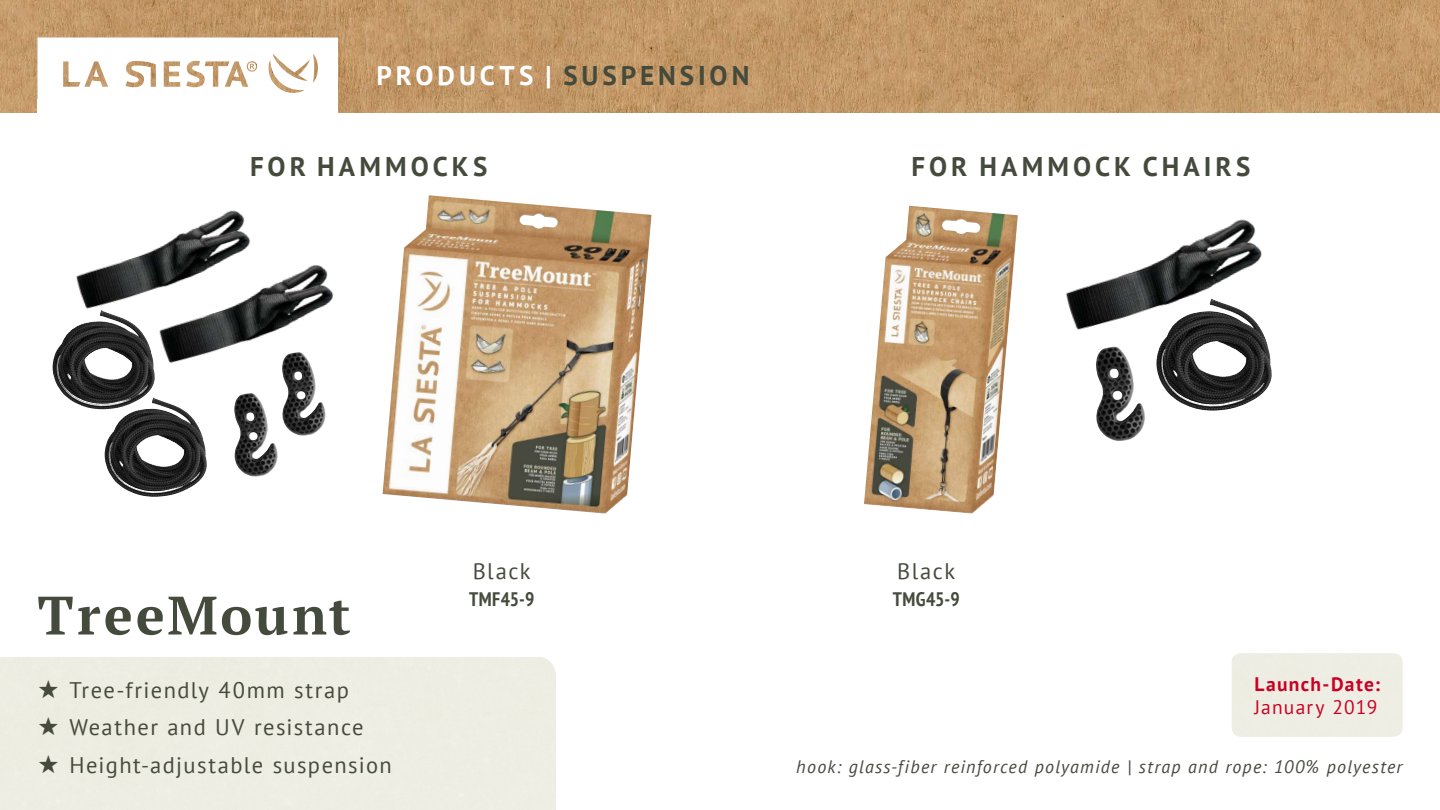
<style>
.page{position:relative;width:1440px;height:810px;background:#fff}
.page>*{position:absolute;margin:0;border:0;box-sizing:border-box;transform-origin:0 0}
.t1{font:700 54px "PT Serif";letter-spacing:.05em;color:#444a3c}
.t2{font:700 27px "PT Sans";letter-spacing:.15em;color:#444a3c}
.t3{font:22.5px "PT Sans";letter-spacing:.065em;color:#444a3c}
.t4{font:700 condensed 19.5px "PT Sans";letter-spacing:.025em;color:#444a3c}
.t5{font:700 19.5px "PT Sans";letter-spacing:.07em;color:#ca0023}
.t6{font:19.5px "PT Sans";letter-spacing:.06em;color:#ca0023}
.t7{font:italic 18px "PT Sans";letter-spacing:.065em;color:#444a3c}
.s1{color:#fff}
</style>
<div class="page">
<img style="left:0;top:0;width:1440px;height:113px">
<svg style="left:38px;top:38px;width:300px;height:61px"></svg>
<div style="left:38px;top:99px;width:300px;height:41px;background:#fff"></div>
<img style="left:282px;top:376px;width:44px;height:60px">
<img style="left:234px;top:393px;width:44px;height:84px">
<img style="left:53px;top:322px;width:102px;height:88px">
<img style="left:105px;top:398px;width:102px;height:99px">
<img style="left:148px;top:264px;width:186px;height:112px">
<img style="left:76px;top:210px;width:191px;height:112px">
<img style="left:1096px;top:347px;width:49px;height:94px">
<img style="left:1156px;top:345px;width:116px;height:66px">
<img style="left:1065px;top:219px;width:203px;height:126px">
<img style="left:383px;top:195px;width:269px;height:319px">
<img style="left:864px;top:206px;width:154px;height:308px">
<p class="t2" style="left:377px;top:58px;width:374px"><span class="s1">PRODUCTS |</span> SUSPENSION</p>
<p class="t2" style="left:250px;top:148px;width:239px">FOR HAMMOCKS</p>
<p class="t2" style="left:912px;top:148px;width:340px">FOR HAMMOCK CHAIRS</p>
<h1 class="t1" style="left:38px;top:579px;width:315px">TreeMount</h1>
<p class="t3" style="left:38px;top:675px;width:313px">▲ Tree-friendly 40mm strap</p>
<p class="t3" style="left:38px;top:713px;width:328px">▲ Weather and UV resistance</p>
<p class="t3" style="left:38px;top:750px;width:356px">▲ Height-adjustable suspension</p>
<p class="t3" style="left:473px;top:557px;width:59px">Black</p>
<p class="t4" style="left:469px;top:586px;width:67px">TMF45-9</p>
<p class="t3" style="left:897px;top:557px;width:59px">Black</p>
<p class="t4" style="left:893px;top:586px;width:68px">TMG45-9</p>
<p class="t5" style="left:1254px;top:671px;width:127px">Launch-Date:</p>
<p class="t6" style="left:1254px;top:695px;width:125px">January 2019</p>
<p class="t7" style="left:796px;top:755px;width:608px">hook: glass-fiber reinforced polyamide | strap and rope: 100% polyester</p>
</div>
